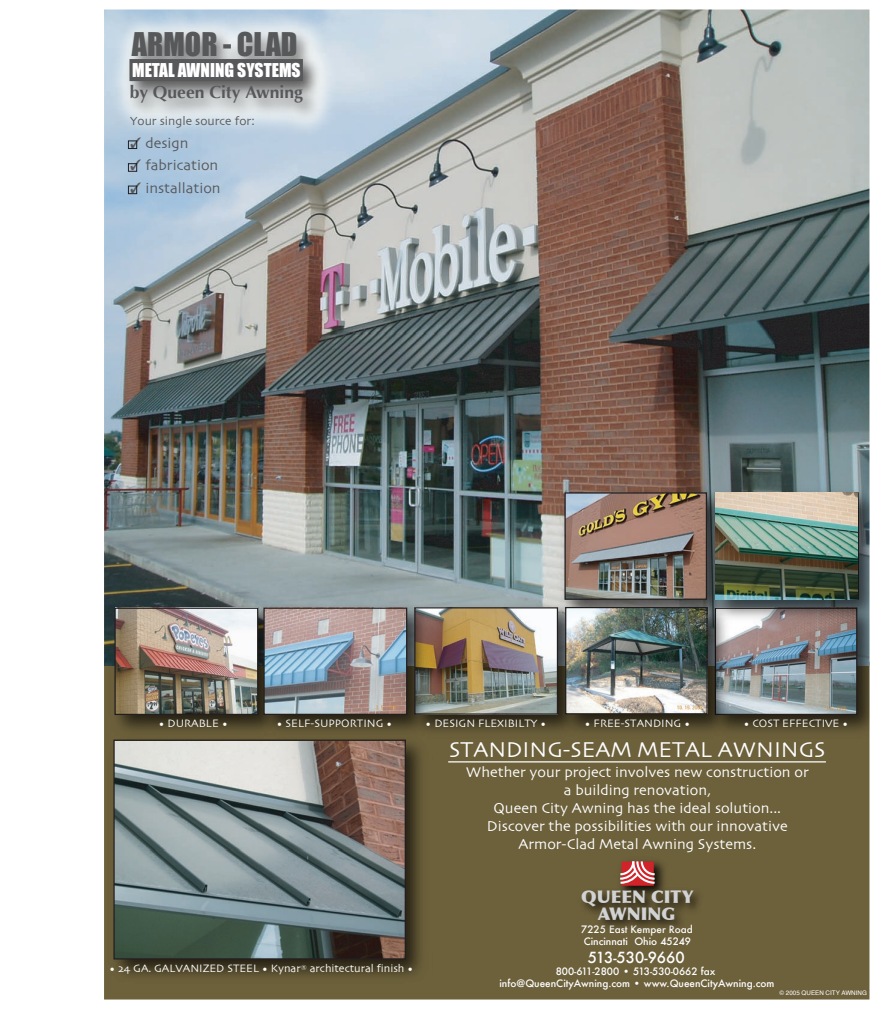
<style>
.page{position:relative;width:888px;height:1013px;background:#fff}
.page>*{position:absolute;margin:0;border:0;box-sizing:border-box;transform-origin:0 0}
.t1{font:30px "Impact";color:#57585a}
.t2{font:22.5px "Skia";color:#fff}
.t3{font:17.5px "Impact";color:#fff}
.t4{font:700 17.5px "Optima";color:#57585a}
.t5{font:900 17.5px/16.2px "Optima";color:#d1d2d4;text-align:center}
.t6{font:15px/18px "Skia";color:#fff;text-align:center}
.t7{font:15px "Skia";color:#57585a}
.t8{font:500 15px "Futura";color:#fff}
.t9{font:12.5px "Skia";color:#57585a}
.t10{font:11.25px "Skia";color:#fff}
.t11{font:500 10px/12px "Futura";color:#fff}
.t12{font:6.25px "Helvetica";color:#fff}
</style>
<div class="page">
<div style="left:104px;top:662px;width:765px;height:338px;background:#6d613c"></div>
<img style="left:656px;top:861px;width:8px;height:20px">
<svg style="left:620px;top:861px;width:36px;height:20px"></svg>
<img style="left:104px;top:10px;width:765px;height:656px">
<img style="left:104px;top:731px;width:317px;height:256px">
<img style="left:115px;top:742px;width:289px;height:216px">
<div style="left:113px;top:740px;width:293px;height:220px;border:1px solid #231f20"></div>
<img style="left:105px;top:597px;width:149px;height:145px">
<img style="left:116px;top:610px;width:138px;height:103px">
<img style="left:434px;top:597px;width:121px;height:134px">
<img style="left:434px;top:609px;width:121px;height:104px">
<img style="left:254px;top:597px;width:180px;height:145px">
<img style="left:265px;top:610px;width:140px;height:103px">
<img style="left:735px;top:627px;width:134px;height:104px">
<img style="left:735px;top:627px;width:120px;height:86px">
<div style="left:114px;top:608px;width:144px;height:107px;border:1px solid #231f20"></div>
<div style="left:263px;top:608px;width:144px;height:107px;border:1px solid #231f20"></div>
<div style="left:414px;top:607px;width:144px;height:108px;border:1px solid #231f20"></div>
<div style="left:714px;top:608px;width:143px;height:107px;border:1px solid #231f20"></div>
<img style="left:104px;top:10px;width:241px;height:133px">
<img style="left:120px;top:20px;width:208px;height:107px">
<div style="left:129px;top:59px;width:174px;height:22px;background:#57585a"></div>
<img style="left:583px;top:881px;width:116px;height:47px">
<div style="left:128px;top:141px;width:9px;height:8px;border:1px solid #231f20"></div>
<div style="left:128px;top:163px;width:9px;height:9px;border:1px solid #231f20"></div>
<div style="left:128px;top:186px;width:9px;height:8px;border:1px solid #231f20"></div>
<img style="left:514px;top:433px;width:287px;height:232px">
<img style="left:566px;top:494px;width:139px;height:103px">
<div style="left:564px;top:492px;width:143px;height:108px;border:1px solid #231f20"></div>
<img style="left:555px;top:597px;width:180px;height:134px">
<img style="left:567px;top:609px;width:138px;height:103px">
<div style="left:565px;top:607px;width:142px;height:107px;border:1px solid #231f20"></div>
<img style="left:705px;top:482px;width:164px;height:145px">
<img style="left:715px;top:493px;width:142px;height:106px">
<svg style="left:448px;top:761px;width:378px;height:2px"></svg>
<h1 class="t1" style="left:132px;top:26px;width:167px">ARMOR - CLAD</h1>
<p class="t3" style="left:132px;top:59px;width:170px">METAL AWNING SYSTEMS</p>
<p class="t4" style="left:130px;top:82px;width:174px">by Queen City Awning</p>
<p class="t9" style="left:130px;top:114px;width:126px">Your single source for:</p>
<p class="t7" style="left:130px;top:134px;width:60px">✓ design</p>
<p class="t7" style="left:130px;top:156px;width:90px">✓ fabrication</p>
<p class="t7" style="left:130px;top:179px;width:92px">✓ installation</p>
<p class="t10" style="left:158px;top:716px;width:71px">• DURABLE •</p>
<p class="t10" style="left:276px;top:716px;width:117px">• SELF-SUPPORTING •</p>
<p class="t10" style="left:425px;top:716px;width:123px">• DESIGN FLEXIBILTY •</p>
<p class="t10" style="left:743px;top:716px;width:107px">• COST EFFECTIVE •</p>
<p class="t10" style="left:584px;top:716px;width:107px">• FREE-STANDING •</p>
<h2 class="t2" style="left:449px;top:736px;width:378px">STANDING-SEAM METAL AWNINGS</h2>
<p class="t6" style="left:466px;top:764px;width:344px">Whether your project involves new construction or a building renovation,<br>Queen City Awning has the ideal solution...<br>Discover the possibilities with our innovative Armor-Clad Metal Awning Systems.</p>
<p class="t10" style="left:109px;top:962px;width:306px">• 24 GA. GALVANIZED STEEL • Kynar<sup>®</sup> architectural finish •</p>
<p class="t5" style="left:581px;top:889px;width:114px">QUEEN CITY<br>AWNING</p>
<p class="t11" style="left:581px;top:923px;width:113px">7225 East Kemper Road<br>Cincinnati Ohio 45249</p>
<p class="t8" style="left:588px;top:947px;width:98px">513-530-9660</p>
<p class="t11" style="left:499px;top:965px;width:276px;text-align:center">800-611-2800 • 513-530-0662 fax info@QueenCityAwning.com • www.QueenCityAwning.com</p>
<p class="t12" style="left:779px;top:989px;width:89px">© 2005 QUEEN CITY AWNING</p>
</div>
